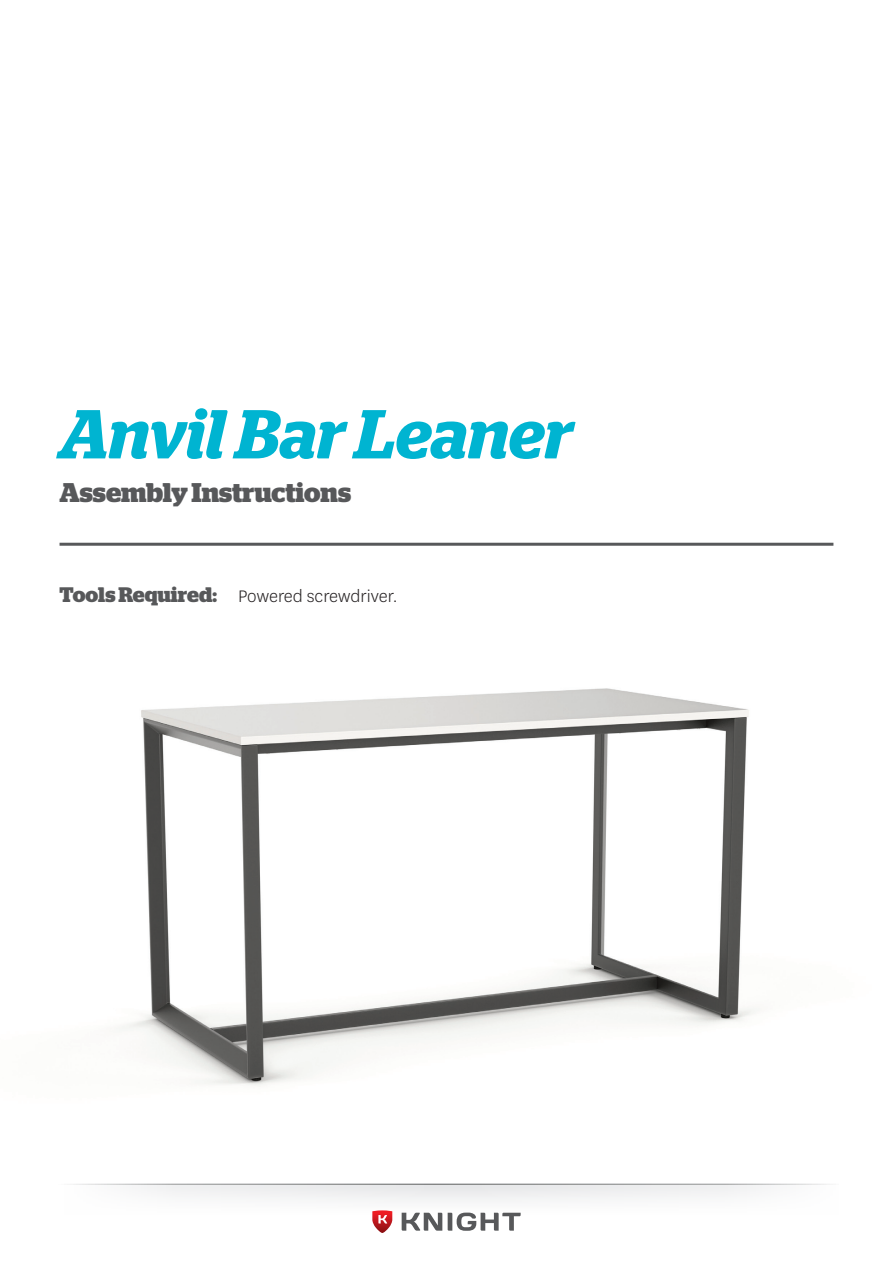
<style>
.page{position:relative;width:893px;height:1263px;background:#fff}
.page>*{position:absolute;margin:0;border:0;box-sizing:border-box;transform-origin:0 0}
.t1{font:italic 600 69px "Stag";letter-spacing:-.005em;color:#00b4d1}
.t2{font:700 27px "Stag";color:#57585a}
.t3{font:700 21px "Stag";color:#57585a}
.t4{font:300 19.5px "National";color:#231f20}
</style>
<div class="page">
<div style="left:55px;top:1184px;width:783px;height:33px;background:linear-gradient(to right,#f7f7f8,#f6f6f7)"></div>
<hr style="left:54px;top:1184px;width:785px;height:1px;background:#787a79">
<svg style="left:372px;top:1210px;width:20px;height:23px"></svg>
<svg style="left:402px;top:1212px;width:119px;height:19px"></svg>
<hr style="left:60px;top:543px;width:773px;height:3px;background:#57585a">
<img style="left:119px;top:688px;width:636px;height:398px">
<h1 class="t1" style="left:60px;top:394px;width:514px">Anvil Bar Leaner</h1>
<p class="t2" style="left:60px;top:477px;width:293px">Assembly Instructions</p>
<p class="t3" style="left:60px;top:582px;width:159px">Tools Required:</p>
<p class="t4" style="left:238px;top:583px;width:161px">Powered screwdriver.</p>
</div>
